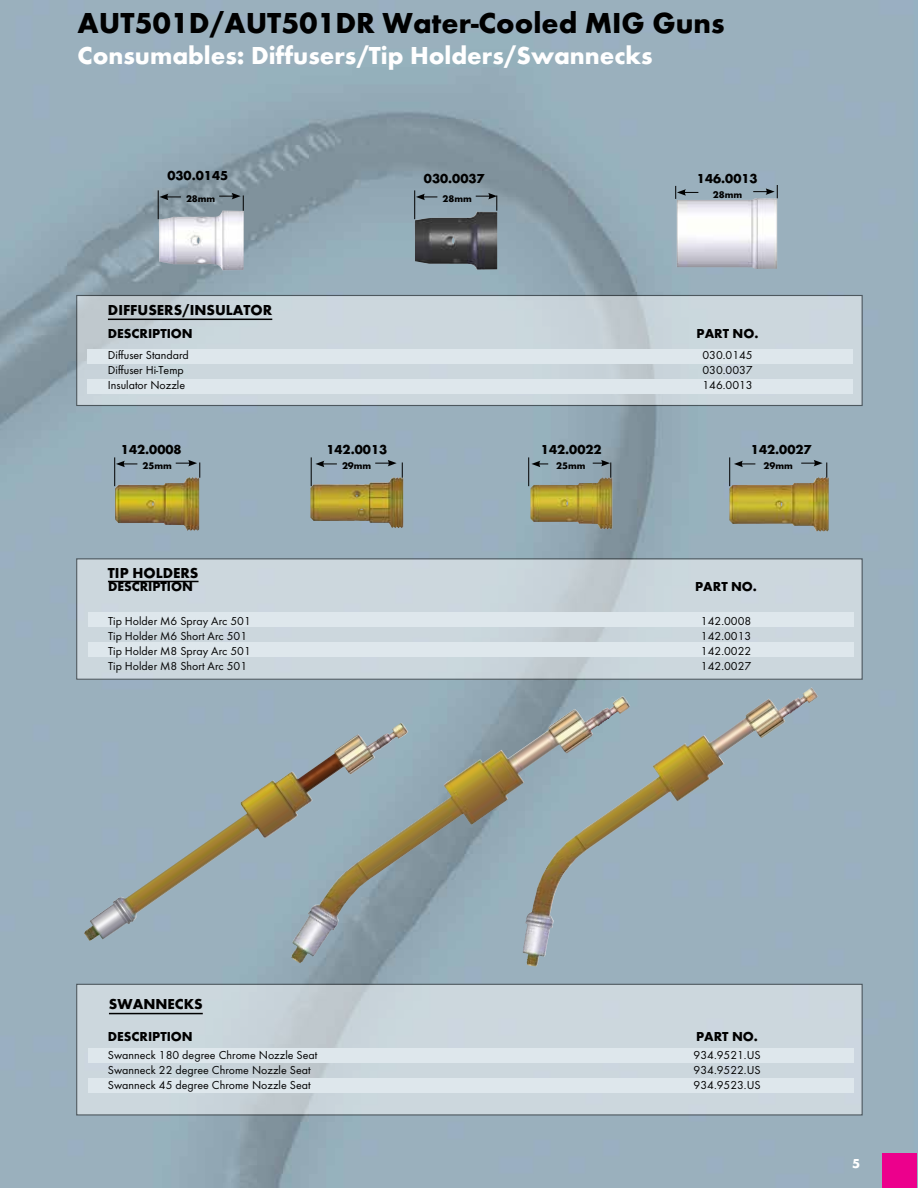
<style>
.page{position:relative;width:918px;height:1188px;background:#fff}
.page>*{position:absolute;margin:0;border:0;box-sizing:border-box;transform-origin:0 0}
.t1{font:700 30px "Futura TOT";color:#000}
.t2{font:700 25.5px "Futura TOT";color:#fff}
.t3{font:700 15px "Futura TOT";color:#000}
.t4{font:700 13.5px "Futura TOT";color:#000}
.t5{font:700 13.5px "Futura TOT";color:#fff}
.t6{font:12px "Futura TOT";color:#000}
.t7{font:700 10.05px "Futura TOT";color:#000}
.t8{font:700 9.9px "Futura TOT";color:#000}
</style>
<div class="page">
<img style="left:0;top:0;width:918px;height:1188px">
<svg style="left:78px;top:986px;width:783px;height:128px;background:#cad5db"></svg>
<svg style="left:78px;top:297px;width:783px;height:107px;background:#c9d4da"></svg>
<hr style="left:109px;top:1013px;width:94px;height:1px;background:#000">
<img style="left:729px;top:477px;width:100px;height:55px">
<img style="left:115px;top:477px;width:84px;height:54px">
<img style="left:530px;top:477px;width:82px;height:53px">
<img style="left:310px;top:477px;width:93px;height:51px">
<svg style="left:176px;top:460px;width:25px;height:18px"></svg>
<svg style="left:114px;top:457px;width:23px;height:29px"></svg>
<svg style="left:375px;top:460px;width:28px;height:18px"></svg>
<svg style="left:311px;top:457px;width:26px;height:29px"></svg>
<svg style="left:801px;top:460px;width:27px;height:18px"></svg>
<svg style="left:729px;top:457px;width:26px;height:29px"></svg>
<svg style="left:593px;top:460px;width:19px;height:18px"></svg>
<svg style="left:528px;top:457px;width:20px;height:29px"></svg>
<img style="left:677px;top:198px;width:100px;height:71px">
<img style="left:158px;top:211px;width:86px;height:59px">
<img style="left:415px;top:212px;width:82px;height:58px">
<svg style="left:219px;top:193px;width:25px;height:18px"></svg>
<svg style="left:158px;top:190px;width:23px;height:29px"></svg>
<svg style="left:476px;top:193px;width:22px;height:18px"></svg>
<svg style="left:414px;top:190px;width:23px;height:29px"></svg>
<svg style="left:753px;top:185px;width:25px;height:13px"></svg>
<svg style="left:675px;top:186px;width:23px;height:13px"></svg>
<div style="left:87px;top:350px;width:765px;height:14px;background:#dee7ec"></div>
<div style="left:87px;top:380px;width:765px;height:14px;background:#dee7ec"></div>
<svg style="left:78px;top:560px;width:783px;height:118px;background:#cad5db"></svg>
<div style="left:89px;top:612px;width:765px;height:15px;background:#dee7ec"></div>
<div style="left:89px;top:642px;width:765px;height:15px;background:#dee7ec"></div>
<div style="left:89px;top:1049px;width:765px;height:14px;background:#dee7ec"></div>
<div style="left:89px;top:1079px;width:765px;height:14px;background:#dee7ec"></div>
<hr style="left:108px;top:319px;width:164px;height:1px;background:#000">
<hr style="left:108px;top:581px;width:91px;height:1px;background:#000">
<img style="left:84px;top:723px;width:207px;height:218px">
<img style="left:291px;top:696px;width:232px;height:267px">
<img style="left:523px;top:687px;width:295px;height:280px">
<div style="left:883px;top:1154px;width:34px;height:34px;background:#ec008c"></div>
<h1 class="t1" style="left:78px;top:5px;width:649px">AUT501D/AUT501DR Water-Cooled MIG Guns</h1>
<h2 class="t2" style="left:78px;top:39px;width:577px">Consumables: Diffusers/Tip Holders/Swannecks</h2>
<p class="t4" style="left:167px;top:167px;width:62px">030.0145</p>
<p class="t4" style="left:424px;top:170px;width:62px">030.0037</p>
<p class="t4" style="left:697px;top:170px;width:62px">146.0013</p>
<p class="t8" style="left:186px;top:193px;width:31px">28mm</p>
<p class="t8" style="left:443px;top:193px;width:31px">28mm</p>
<p class="t7" style="left:713px;top:188px;width:31px">28mm</p>
<p class="t3" style="left:108px;top:301px;width:166px">DIFFUSERS/INSULATOR</p>
<p class="t4" style="left:108px;top:325px;width:86px">DESCRIPTION</p>
<p class="t4" style="left:697px;top:325px;width:63px">PART NO.</p>
<p class="t6" style="left:108px;top:348px;width:83px">Diffuser Standard</p>
<p class="t6" style="left:702px;top:348px;width:52px">030.0145</p>
<p class="t6" style="left:108px;top:363px;width:77px">Diffuser Hi-Temp</p>
<p class="t6" style="left:702px;top:363px;width:52px">030.0037</p>
<p class="t6" style="left:108px;top:378px;width:79px">Insulator Nozzle</p>
<p class="t6" style="left:702px;top:378px;width:52px">146.0013</p>
<p class="t4" style="left:121px;top:442px;width:62px">142.0008</p>
<p class="t4" style="left:326px;top:442px;width:62px">142.0013</p>
<p class="t4" style="left:541px;top:442px;width:62px">142.0022</p>
<p class="t4" style="left:751px;top:442px;width:62px">142.0027</p>
<p class="t8" style="left:143px;top:460px;width:31px">25mm</p>
<p class="t8" style="left:342px;top:460px;width:31px">29mm</p>
<p class="t8" style="left:556px;top:460px;width:31px">25mm</p>
<p class="t8" style="left:764px;top:460px;width:31px">29mm</p>
<p class="t3" style="left:108px;top:563px;width:92px">TIP HOLDERS</p>
<p class="t4" style="left:108px;top:578px;width:86px">DESCRIPTION</p>
<p class="t4" style="left:695px;top:578px;width:63px">PART NO.</p>
<p class="t6" style="left:108px;top:614px;width:144px">Tip Holder M6 Spray Arc 501</p>
<p class="t6" style="left:701px;top:614px;width:52px">142.0008</p>
<p class="t6" style="left:108px;top:629px;width:141px">Tip Holder M6 Short Arc 501</p>
<p class="t6" style="left:701px;top:629px;width:52px">142.0013</p>
<p class="t6" style="left:108px;top:644px;width:144px">Tip Holder M8 Spray Arc 501</p>
<p class="t6" style="left:701px;top:644px;width:52px">142.0022</p>
<p class="t6" style="left:108px;top:659px;width:141px">Tip Holder M8 Short Arc 501</p>
<p class="t6" style="left:701px;top:659px;width:52px">142.0027</p>
<p class="t3" style="left:109px;top:995px;width:95px">SWANNECKS</p>
<p class="t4" style="left:108px;top:1028px;width:86px">DESCRIPTION</p>
<p class="t4" style="left:696px;top:1028px;width:63px">PART NO.</p>
<p class="t6" style="left:108px;top:1048px;width:211px">Swanneck 180 degree Chrome Nozzle Seat</p>
<p class="t6" style="left:694px;top:1048px;width:69px">934.9521.US</p>
<p class="t6" style="left:108px;top:1063px;width:204px">Swanneck 22 degree Chrome Nozzle Seat</p>
<p class="t6" style="left:694px;top:1063px;width:69px">934.9522.US</p>
<p class="t6" style="left:108px;top:1078px;width:204px">Swanneck 45 degree Chrome Nozzle Seat</p>
<p class="t6" style="left:694px;top:1078px;width:69px">934.9523.US</p>
<p class="t5" style="left:852px;top:1155px;width:10px">5</p>
</div>
